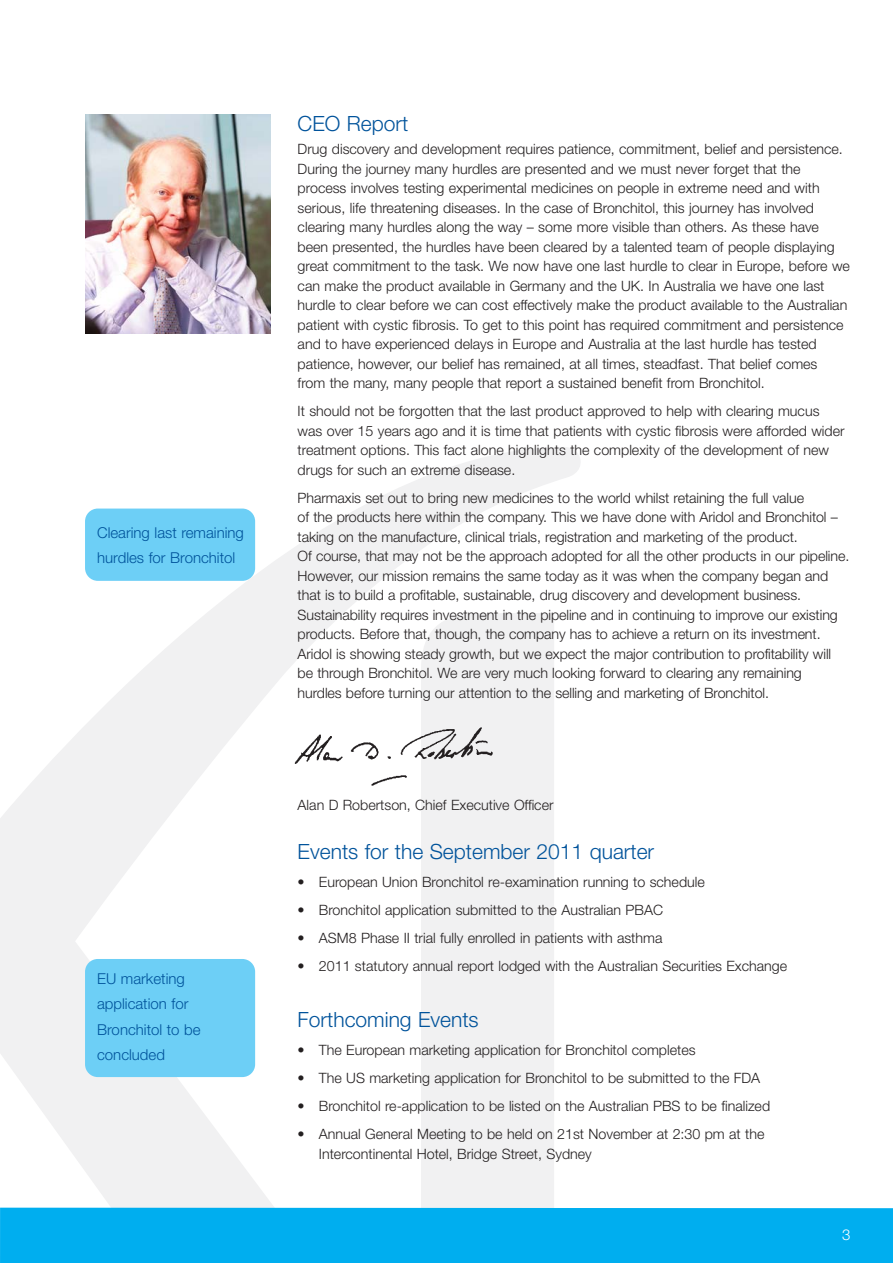
<style>
.page{position:relative;width:893px;height:1263px;background:#fff}
.page>*{position:absolute;margin:0;border:0;box-sizing:border-box;transform-origin:0 0}
.t1{font:300 21px "Helvetica Neue";color:#00539b}
.t2{font:300 15px/25.5px "Helvetica Neue";color:#00539b}
.t3{font:300 15px "Helvetica Neue";color:#fff}
.t4{font:300 14.25px/19.5px "Helvetica Neue";color:#231f20}
</style>
<div class="page">
<svg style="left:0;top:447px;width:580px;height:761px"></svg>
<div style="left:0;top:1208px;width:893px;height:55px;background:#00aeef"></div>
<img style="left:85px;top:115px;width:185px;height:219px">
<img style="left:289px;top:726px;width:213px;height:62px">
<div style="left:85px;top:959px;width:170px;height:118px;background:#6dcff6;border-radius:13px"></div>
<div style="left:85px;top:508px;width:170px;height:73px;background:#6dcff6;border-radius:13px"></div>
<p class="t2" style="left:97px;top:521px;width:148px">Clearing last remaining hurdles for Bronchitol</p>
<p class="t2" style="left:97px;top:967px;width:105px">EU marketing application for<br>Bronchitol to be concluded</p>
<h1 class="t1" style="left:298px;top:116px;width:112px">CEO Report</h1>
<p class="t4" style="left:298px;top:141px;width:554px">Drug discovery and development requires patience, commitment, belief and persistence.<br>During the journey many hurdles are presented and we must never forget that the process involves testing experimental medicines on people in extreme need and with serious, life threatening diseases. In the case of Bronchitol, this journey has involved clearing many hurdles along the way – some more visible than others. As these have been presented, the hurdles have been cleared by a talented team of people displaying great commitment to the task. We now have one last hurdle to clear in Europe, before we can make the product available in Germany and the UK. In Australia we have one last hurdle to clear before we can cost effectively make the product available to the Australian patient with cystic fibrosis. To get to this point has required commitment and persistence and to have experienced delays in Europe and Australia at the last hurdle has tested patience, however, our belief has remained, at all times, steadfast. That belief comes<br>from the many, many people that report a sustained benefit from Bronchitol.</p>
<p class="t4" style="left:298px;top:403px;width:548px">It should not be forgotten that the last product approved to help with clearing mucus was over 15 years ago and it is time that patients with cystic fibrosis were afforded wider treatment options. This fact alone highlights the complexity of the development of new drugs for such an extreme disease.</p>
<p class="t4" style="left:298px;top:489px;width:553px">Pharmaxis set out to bring new medicines to the world whilst retaining the full value<br>of the products here within the company. This we have done with Aridol and Bronchitol – taking on the manufacture, clinical trials, registration and marketing of the product.<br>Of course, that may not be the approach adopted for all the other products in our pipeline.<br>However, our mission remains the same today as it was when the company began and that is to build a profitable, sustainable, drug discovery and development business.<br>Sustainability requires investment in the pipeline and in continuing to improve our existing products. Before that, though, the company has to achieve a return on its investment.<br>Aridol is showing steady growth, but we expect the major contribution to profitability will be through Bronchitol. We are very much looking forward to clearing any remaining hurdles before turning our attention to the selling and marketing of Bronchitol.</p>
<p class="t4" style="left:298px;top:796px;width:257px">Alan D Robertson, Chief Executive Officer</p>
<h1 class="t1" style="left:298px;top:844px;width:358px">Events for the September 2011 quarter</h1>
<p class="t4" style="left:298px;top:874px;width:409px">• European Union Bronchitol re-examination running to schedule</p>
<p class="t4" style="left:298px;top:902px;width:367px">• Bronchitol application submitted to the Australian PBAC</p>
<p class="t4" style="left:298px;top:930px;width:366px">• ASM8 Phase II trial fully enrolled in patients with asthma</p>
<p class="t4" style="left:298px;top:958px;width:491px">• 2011 statutory annual report lodged with the Australian Securities Exchange</p>
<h1 class="t1" style="left:298px;top:1012px;width:183px">Forthcoming Events</h1>
<p class="t4" style="left:298px;top:1042px;width:399px">• The European marketing application for Bronchitol completes</p>
<p class="t4" style="left:298px;top:1070px;width:464px">• The US marketing application for Bronchitol to be submitted to the FDA</p>
<p class="t4" style="left:298px;top:1098px;width:474px">• Bronchitol re-application to be listed on the Australian PBS to be finalized</p>
<p class="t4" style="left:319px;top:1126px;width:447px;text-indent:-21px">• Annual General Meeting to be held on 21st November at 2:30 pm at the<br>Intercontinental Hotel, Bridge Street, Sydney</p>
<p class="t3" style="left:842px;top:1229px;width:10px">3</p>
</div>
